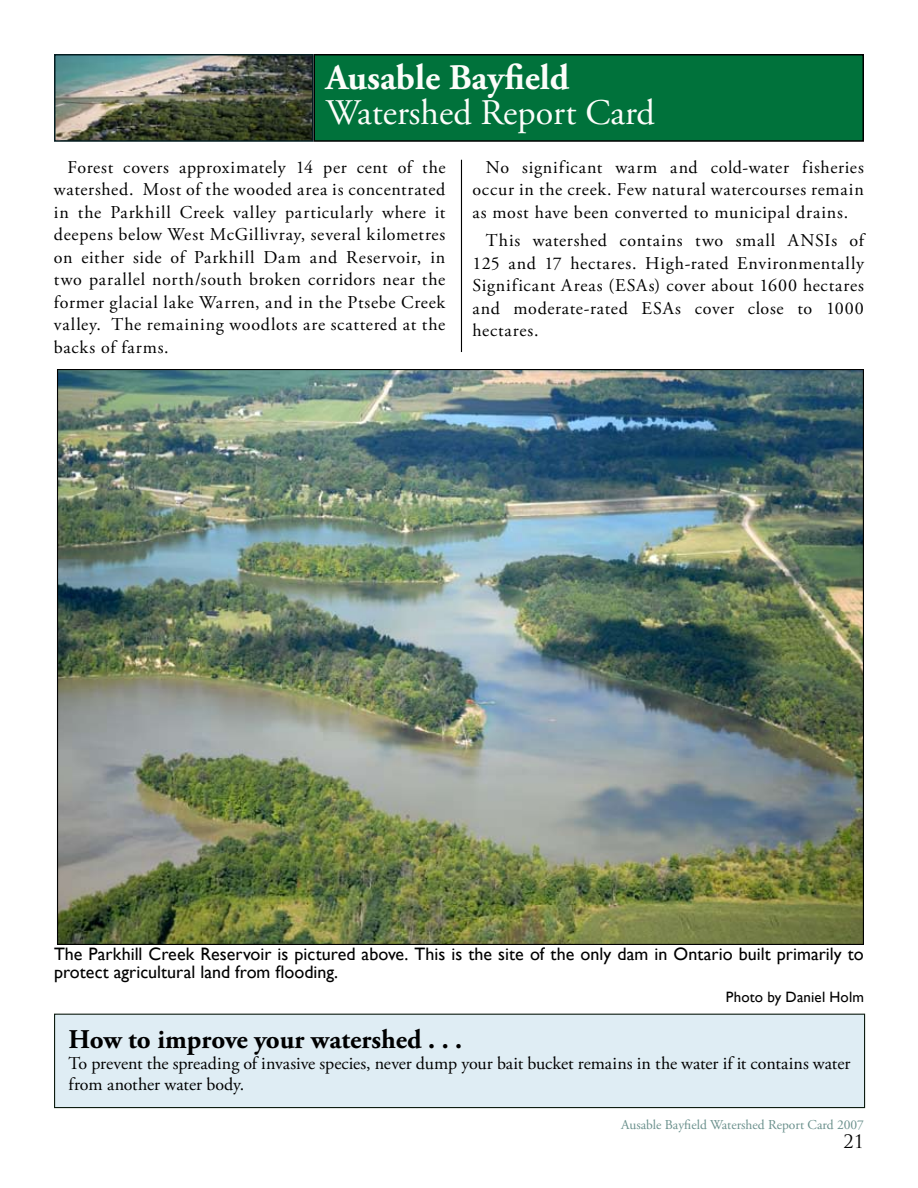
<style>
.page{position:relative;width:918px;height:1188px;background:#fff}
.page>*{position:absolute;margin:0;border:0;box-sizing:border-box;transform-origin:0 0}
.t1{font:36px "Adobe Garamond Pro";color:#fcfdfa}
.t2{font:700 36px "Adobe Garamond Pro";color:#fcfdfa}
.t3{font:700 27px "Adobe Garamond Pro";color:#000}
.t4{font:18px/22.5px "Adobe Garamond Pro";letter-spacing:.025em;color:#000;text-align:justify}
.t5{font:18px/18px "Gill Sans";color:#000}
.t6{font:18px/21px "Adobe Garamond Pro";letter-spacing:-.005em;color:#000}
.t7{font:18px "Trajan Pro";color:#000}
.t8{font:15px "Gill Sans";letter-spacing:.01em;color:#000}
.t9{font:13.5px "Adobe Garamond Pro";color:#6a908c}
</style>
<div class="page">
<div style="left:314px;top:55px;width:549px;height:86px;background:#00723b"></div>
<div style="left:314px;top:54px;width:550px;height:88px;border:2px solid #000"></div>
<img style="left:57px;top:57px;width:254px;height:82px">
<div style="left:54px;top:54px;width:260px;height:88px;border:2px solid #051d21"></div>
<hr style="left:461px;top:160px;width:1px;height:192px;background:#000">
<img style="left:59px;top:371px;width:803px;height:572px">
<div style="left:55px;top:1014px;width:810px;height:94px;background:#dfedf4"></div>
<div style="left:54px;top:1014px;width:811px;height:94px;border:1px solid #0e1d11"></div>
<h1 class="t2" style="left:326px;top:56px;width:245px">Ausable Bayfield</h1>
<h1 class="t1" style="left:326px;top:91px;width:331px">Watershed Report Card</h1>
<p class="t4" style="left:54px;top:156px;width:393px;text-indent:14px">Forest covers approximately 14 per cent of the watershed. Most of the wooded area is concentrated in the Parkhill Creek valley particularly where it deepens below West McGillivray, several kilometres on either side of Parkhill Dam and Reservoir, in two parallel north/south broken corridors near the former glacial lake Warren, and in the Ptsebe Creek valley. The remaining woodlots are scattered at the backs of farms.</p>
<p class="t4" style="left:472px;top:156px;width:393px;text-indent:14px">No significant warm and cold-water fisheries occur in the creek. Few natural watercourses remain as most have been converted to municipal drains.</p>
<p class="t4" style="left:472px;top:230px;width:393px;text-indent:14px">This watershed contains two small ANSIs of 125 and 17 hectares. High-rated Environmentally Significant Areas (ESAs) cover about 1600 hectares and moderate-rated ESAs cover close to 1000 hectares.</p>
<p class="t5" style="left:54px;top:946px;width:811px">The Parkhill Creek Reservoir is pictured above. This is the site of the only dam in Ontario built primarily to protect agricultural land from flooding.</p>
<p class="t8" style="left:726px;top:989px;width:140px">Photo by Daniel Holm</p>
<h2 class="t3" style="left:69px;top:1024px;width:395px">How to improve your watershed . . .</h2>
<p class="t6" style="left:69px;top:1053px;width:783px">To prevent the spreading of invasive species, never dump your bait bucket remains in the water if it contains water from another water body.</p>
<p class="t9" style="left:621px;top:1116px;width:244px">Ausable Bayfield Watershed Report Card 2007</p>
<p class="t7" style="left:843px;top:1130px;width:22px">21</p>
</div>
